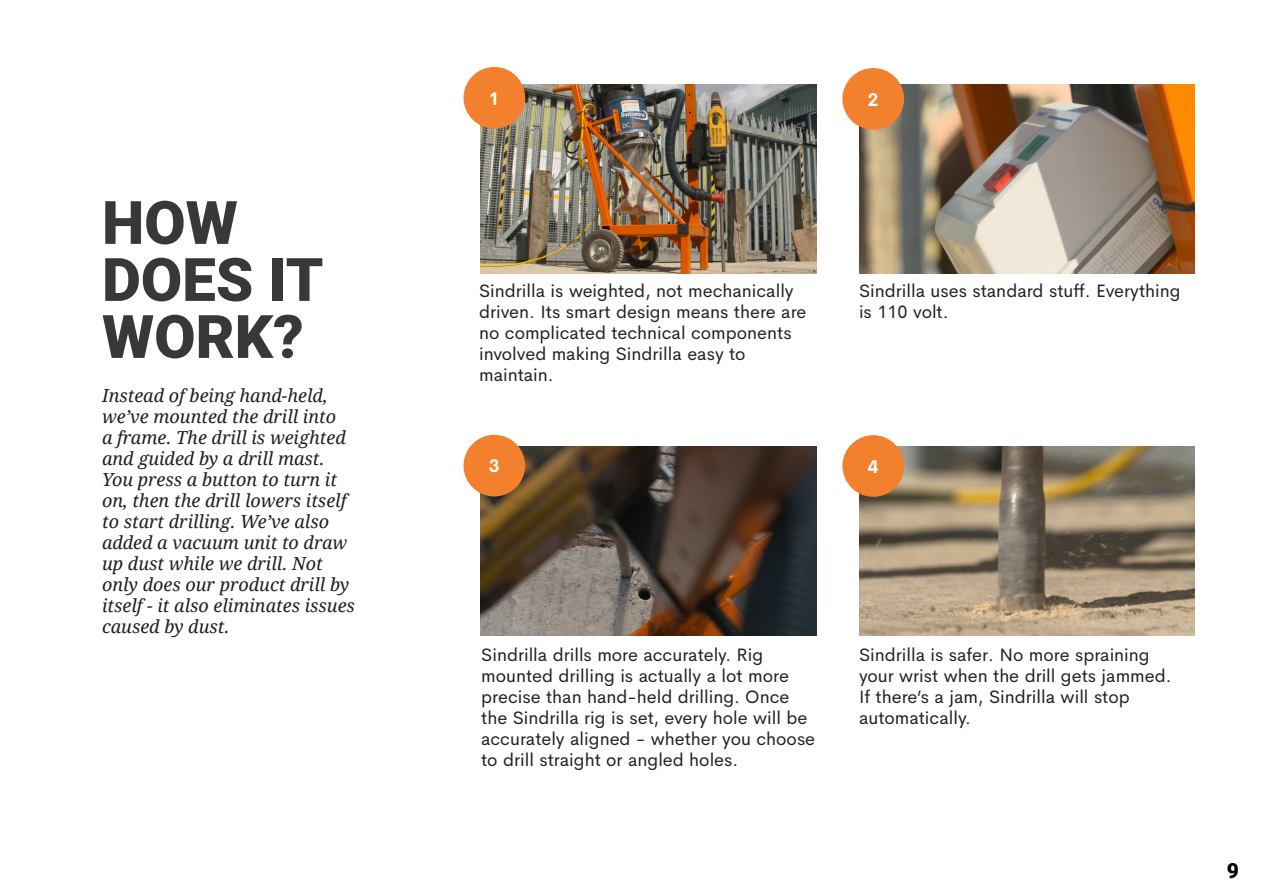
<style>
.page{position:relative;width:1263px;height:893px;background:#fff}
.page>*{position:absolute;margin:0;border:0;box-sizing:border-box;transform-origin:0 0}
.t1{font:900 60px/57px "Roboto";color:#373837}
.Paragraph_text{font:900 21px "Roboto";color:#040503}
.Paragraph_text-2{font:18px/21px "Cerebri Sans";color:#231f20}
.Paragraph_text-3{font:italic 18px/21px "Droid Serif";color:#231f20}
.t2{font:700 18px "Cerebri Sans";color:#fff}
</style>
<div class="page">
<img style="left:480px;top:85px;width:336px;height:188px">
<img style="left:859px;top:447px;width:336px;height:188px">
<img style="left:480px;top:447px;width:336px;height:188px">
<img style="left:859px;top:85px;width:336px;height:188px">
<div style="left:463px;top:67px;width:62px;height:62px;background:#f2802c;border-radius:50%"></div>
<div style="left:842px;top:68px;width:62px;height:62px;background:#f2802c;border-radius:50%"></div>
<div style="left:463px;top:435px;width:62px;height:61px;background:#f2802c;border-radius:50%"></div>
<div style="left:842px;top:435px;width:62px;height:62px;background:#f2802c;border-radius:50%"></div>
<p class="t1" style="left:102px;top:192px;width:223px">HOW<br>DOES IT<br>WORK?</p>
<p class="Paragraph_text-3" style="left:102px;top:385px;width:254px">Instead of being hand-held, we’ve mounted the drill into<br>a frame. The drill is weighted and guided by a drill mast.<br>You press a button to turn it on, then the drill lowers itself to start drilling. We’ve also added a vacuum unit to draw up dust while we drill. Not only does our product drill by itself - it also eliminates issues caused by dust.</p>
<p class="t2" style="left:489px;top:84px;width:12px">1</p>
<p class="t2" style="left:868px;top:85px;width:12px">2</p>
<p class="Paragraph_text-2" style="left:479px;top:279px;width:329px">Sindrilla is weighted, not mechanically driven. Its smart design means there are no complicated technical components involved making Sindrilla easy to maintain.</p>
<p class="Paragraph_text-2" style="left:859px;top:279px;width:323px">Sindrilla uses standard stuff. Everything is 110 volt.</p>
<p class="t2" style="left:489px;top:452px;width:12px">3</p>
<p class="t2" style="left:868px;top:452px;width:12px">4</p>
<p class="Paragraph_text-2" style="left:481px;top:643px;width:335px">Sindrilla drills more accurately. Rig mounted drilling is actually a lot more precise than hand-held drilling. Once the Sindrilla rig is set, every hole will be accurately aligned - whether you choose to drill straight or angled holes.</p>
<p class="Paragraph_text-2" style="left:859px;top:643px;width:314px">Sindrilla is safer. No more spraining your wrist when the drill gets jammed.<br>If there’s a jam, Sindrilla will stop automatically.</p>
<p class="Paragraph_text" style="left:1227px;top:856px;width:14px">9</p>
</div>
